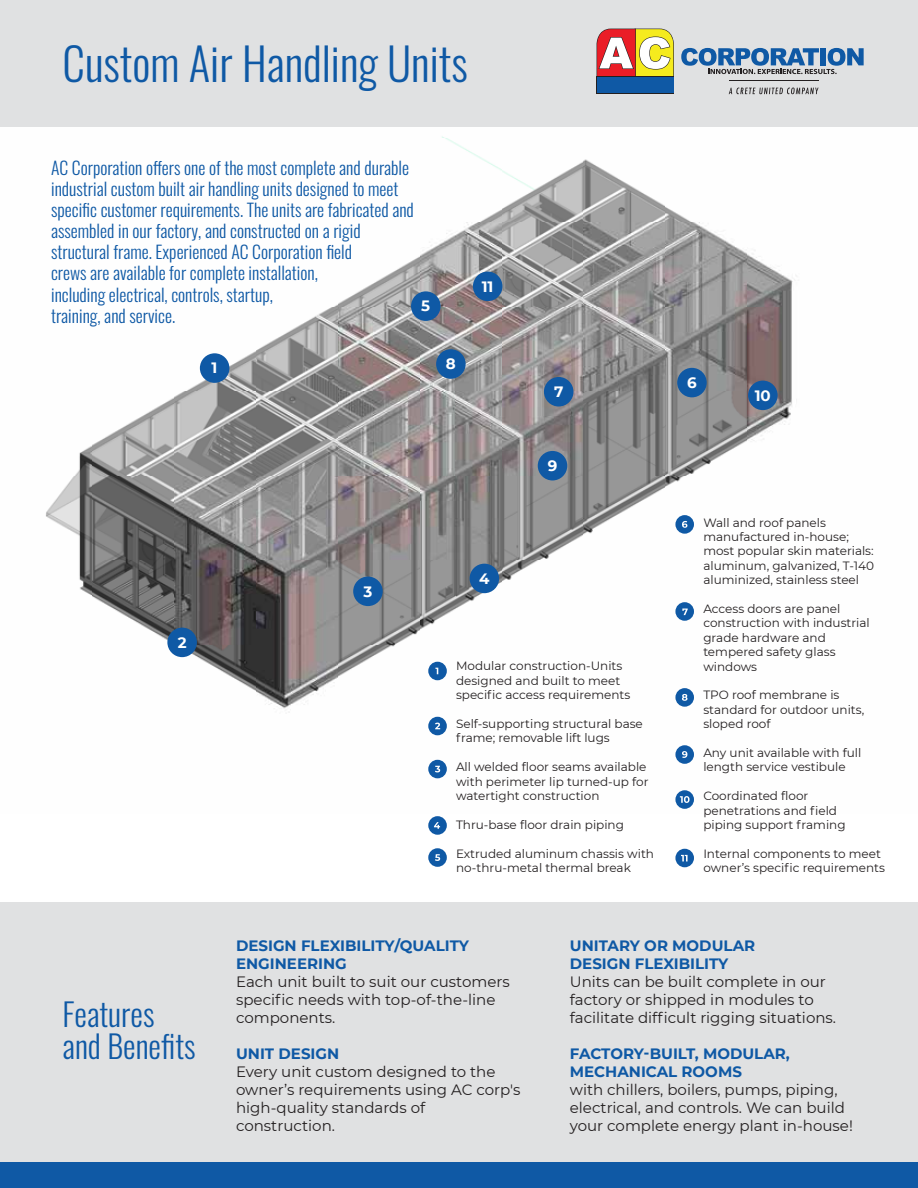
<style>
.page{position:relative;width:918px;height:1188px;background:#fff}
.page>*{position:absolute;margin:0;border:0;box-sizing:border-box;transform-origin:0 0}
.t1{font:300 45px "Oswald";color:#0f59a5}
.t2{font:300 31.5px/31.5px "Oswald";color:#0f59a5}
.t3{font:300 17.7px/21.1px "Oswald";color:#0f59a5}
.t4{font:15px/18px "Montserrat";color:#231f20}
.t5{font:700 15px/18px "Montserrat";color:#0f59a5}
.t6{font:700 15px "Montserrat";color:#fff}
.t7{font:12px/14.4px "Montserrat";color:#231f20}
</style>
<div class="page">
<img style="left:46px;top:136px;width:751px;height:668px">
<div style="left:200px;top:353px;width:29px;height:30px;background:#0f59a5;border-radius:50%"></div>
<div style="left:167px;top:628px;width:30px;height:29px;background:#0f59a5;border-radius:50%"></div>
<div style="left:353px;top:577px;width:30px;height:29px;background:#0f59a5;border-radius:50%"></div>
<div style="left:538px;top:451px;width:29px;height:29px;background:#0f59a5;border-radius:50%"></div>
<div style="left:544px;top:377px;width:29px;height:30px;background:#0f59a5;border-radius:50%"></div>
<div style="left:748px;top:381px;width:30px;height:29px;background:#0f59a5;border-radius:50%"></div>
<div style="left:677px;top:368px;width:30px;height:29px;background:#0f59a5;border-radius:50%"></div>
<div style="left:436px;top:349px;width:30px;height:30px;background:#0f59a5;border-radius:50%"></div>
<div style="left:473px;top:272px;width:29px;height:29px;background:#0f59a5;border-radius:50%"></div>
<div style="left:411px;top:291px;width:30px;height:30px;background:#0f59a5;border-radius:50%"></div>
<div style="left:470px;top:564px;width:29px;height:29px;background:#0f59a5;border-radius:50%"></div>
<div style="left:0;top:902px;width:918px;height:286px;background:#e0e1e2"></div>
<div style="left:0;top:1163px;width:918px;height:25px;background:#0f59a5"></div>
<div style="left:0;top:0;width:918px;height:127px;background:#e0e1e2"></div>
<div style="left:428px;top:662px;width:19px;height:18px;background:#0f59a5;border-radius:50%"></div>
<svg style="left:435px;top:668px;width:3px;height:6px"></svg>
<div style="left:428px;top:717px;width:19px;height:18px;background:#0f59a5;border-radius:50%"></div>
<svg style="left:435px;top:723px;width:5px;height:6px"></svg>
<div style="left:428px;top:760px;width:19px;height:18px;background:#0f59a5;border-radius:50%"></div>
<svg style="left:435px;top:766px;width:5px;height:6px"></svg>
<div style="left:675px;top:745px;width:19px;height:19px;background:#0f59a5;border-radius:50%"></div>
<svg style="left:682px;top:751px;width:5px;height:7px"></svg>
<div style="left:675px;top:602px;width:19px;height:19px;background:#0f59a5;border-radius:50%"></div>
<svg style="left:682px;top:609px;width:6px;height:6px"></svg>
<div style="left:675px;top:790px;width:19px;height:19px;background:#0f59a5;border-radius:50%"></div>
<svg style="left:680px;top:796px;width:10px;height:7px"></svg>
<div style="left:675px;top:515px;width:19px;height:19px;background:#0f59a5;border-radius:50%"></div>
<svg style="left:682px;top:521px;width:5px;height:7px"></svg>
<div style="left:675px;top:688px;width:19px;height:19px;background:#0f59a5;border-radius:50%"></div>
<svg style="left:682px;top:694px;width:6px;height:7px"></svg>
<div style="left:675px;top:849px;width:19px;height:18px;background:#0f59a5;border-radius:50%"></div>
<svg style="left:681px;top:855px;width:7px;height:6px"></svg>
<div style="left:428px;top:848px;width:19px;height:19px;background:#0f59a5;border-radius:50%"></div>
<svg style="left:435px;top:854px;width:5px;height:7px"></svg>
<div style="left:428px;top:816px;width:19px;height:19px;background:#0f59a5;border-radius:50%"></div>
<svg style="left:434px;top:822px;width:6px;height:7px"></svg>
<svg style="left:681px;top:48px;width:183px;height:26px"></svg>
<div style="left:597px;top:76px;width:77px;height:17px;background:#0f59a5"></div>
<svg style="left:597px;top:29px;width:77px;height:48px;background:#e1a269"></svg>
<svg style="left:729px;top:88px;width:90px;height:6px"></svg>
<hr style="left:729px;top:80px;width:90px;height:1px;background:#231f20">
<h1 class="t1" style="left:63px;top:24px;width:407px">Custom Air Handling Units</h1>
<p class="t3" style="left:51px;top:155px;width:364px">AC Corporation offers one of the most complete and durable industrial custom built air handling units designed to meet specific customer requirements. The units are fabricated and assembled in our factory, and constructed on a rigid structural frame. Experienced AC Corporation field<br>crews are available for complete installation,<br>including electrical, controls, startup,<br>training, and service.</p>
<p class="t6" style="left:421px;top:295px;width:10px">5</p>
<p class="t6" style="left:212px;top:357px;width:7px">1</p>
<p class="t6" style="left:446px;top:353px;width:11px">8</p>
<p class="t6" style="left:482px;top:275px;width:13px">11</p>
<p class="t6" style="left:687px;top:372px;width:11px">6</p>
<p class="t6" style="left:554px;top:381px;width:11px">7</p>
<p class="t6" style="left:755px;top:384px;width:18px">10</p>
<p class="t6" style="left:548px;top:455px;width:11px">9</p>
<p class="t6" style="left:178px;top:631px;width:10px">2</p>
<h2 class="t2" style="left:63px;top:995px;width:135px">Features and Benefits</h2>
<p class="t6" style="left:363px;top:580px;width:10px">3</p>
<p class="t6" style="left:479px;top:567px;width:12px">4</p>
<p class="t7" style="left:456px;top:658px;width:176px">Modular construction-Units designed and built to meet specific access requirements</p>
<p class="t7" style="left:456px;top:716px;width:188px">Self-supporting structural base frame; removable lift lugs</p>
<p class="t7" style="left:456px;top:759px;width:194px">All welded floor seams available with perimeter lip turned-up for watertight construction</p>
<p class="t7" style="left:456px;top:817px;width:170px">Thru-base floor drain piping</p>
<p class="t7" style="left:456px;top:846px;width:200px">Extruded aluminum chassis with no-thru-metal thermal break</p>
<p class="t7" style="left:703px;top:515px;width:172px">Wall and roof panels manufactured in-house; most popular skin materials: aluminum, galvanized, T-140 aluminized, stainless steel</p>
<p class="t7" style="left:703px;top:601px;width:168px">Access doors are panel construction with industrial grade hardware and tempered safety glass windows</p>
<p class="t7" style="left:703px;top:688px;width:162px">TPO roof membrane is standard for outdoor units, sloped roof</p>
<p class="t7" style="left:703px;top:745px;width:160px">Any unit available with full length service vestibule</p>
<p class="t7" style="left:703px;top:788px;width:144px">Coordinated floor penetrations and field piping support framing</p>
<p class="t7" style="left:703px;top:846px;width:183px">Internal components to meet owner’s specific requirements</p>
<p class="t5" style="left:236px;top:936px;width:234px">DESIGN FLEXIBILITY/QUALITY<br>ENGINEERING</p>
<p class="t4" style="left:236px;top:972px;width:275px">Each unit built to suit our customers specific needs with top-of-the-line components.</p>
<p class="t5" style="left:236px;top:1044px;width:105px">UNIT DESIGN</p>
<p class="t4" style="left:236px;top:1062px;width:286px">Every unit custom designed to the owner’s requirements using AC corp's high-quality standards of construction.</p>
<p class="t5" style="left:570px;top:936px;width:187px">UNITARY OR MODULAR<br>DESIGN FLEXIBILITY</p>
<p class="t4" style="left:570px;top:972px;width:268px">Units can be built complete in our factory or shipped in modules to facilitate difficult rigging situations.</p>
<p class="t5" style="left:570px;top:1044px;width:222px">FACTORY-BUILT, MODULAR,<br>MECHANICAL ROOMS</p>
<p class="t4" style="left:570px;top:1080px;width:285px">with chillers, boilers, pumps, piping, electrical, and controls. We can build your complete energy plant in-house!</p>
</div>
